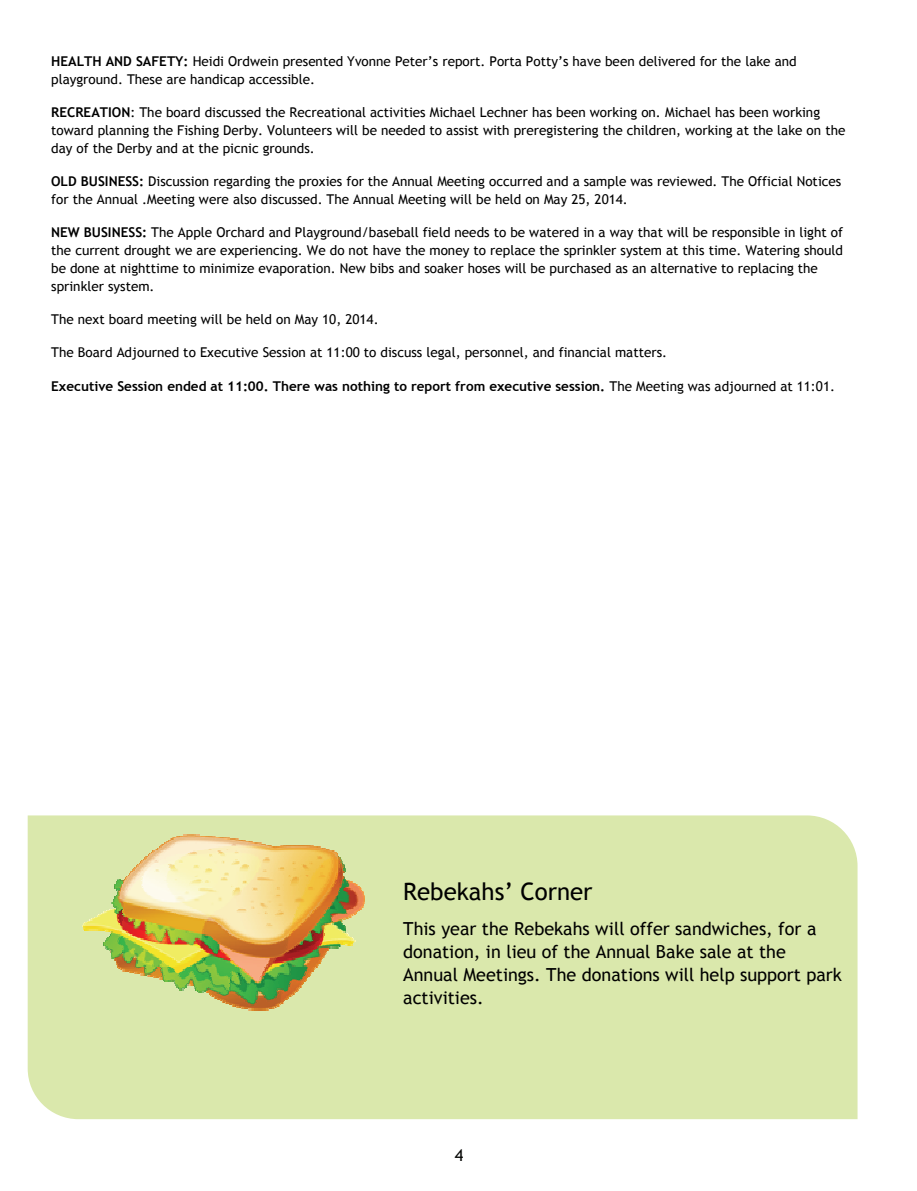
<style>
.page{position:relative;width:917px;height:1191px;background:#fff}
.page>*{position:absolute;margin:0;border:0;box-sizing:border-box;transform-origin:0 0}
.t1{font:24px "Trebuchet MS";color:#000}
.t2{font:18px/23px "Trebuchet MS";color:#000}
.t3{font:16.5px "Trebuchet MS";color:#040503}
.t4{font:13.5px/18px "Trebuchet MS";color:#000}
.t5{font:700 13.5px "Trebuchet MS";color:#000}
.s1{font-weight:700}
.s2{font-weight:400}
</style>
<div class="page">
<div style="left:28px;top:815px;width:829px;height:304px;background:#dae8ac"></div>
<svg style="left:183px;top:834px;width:17px;height:2px"></svg>
<img style="left:177px;top:836px;width:39px;height:1px">
<img style="left:173px;top:837px;width:56px;height:1px">
<img style="left:170px;top:838px;width:69px;height:2px">
<img style="left:169px;top:840px;width:77px;height:1px">
<img style="left:166px;top:841px;width:86px;height:1px">
<img style="left:165px;top:842px;width:97px;height:2px">
<img style="left:162px;top:844px;width:104px;height:1px">
<img style="left:161px;top:845px;width:110px;height:1px">
<img style="left:281px;top:845px;width:32px;height:1px">
<img style="left:159px;top:846px;width:161px;height:2px">
<img style="left:158px;top:848px;width:167px;height:1px">
<img style="left:155px;top:849px;width:174px;height:1px">
<img style="left:150px;top:851px;width:187px;height:4px">
<img style="left:148px;top:855px;width:189px;height:1px">
<img style="left:146px;top:856px;width:193px;height:1px">
<img style="left:142px;top:857px;width:199px;height:4px">
<img style="left:138px;top:861px;width:206px;height:4px">
<img style="left:134px;top:865px;width:211px;height:4px">
<img style="left:131px;top:869px;width:214px;height:3px">
<img style="left:131px;top:872px;width:212px;height:1px">
<img style="left:127px;top:873px;width:217px;height:5px">
<img style="left:124px;top:878px;width:221px;height:2px">
<img style="left:117px;top:880px;width:233px;height:2px">
<img style="left:116px;top:882px;width:236px;height:1px">
<img style="left:116px;top:883px;width:239px;height:1px">
<img style="left:115px;top:884px;width:245px;height:4px">
<img style="left:115px;top:888px;width:249px;height:11px">
<img style="left:119px;top:891px;width:244px;height:1px">
<img style="left:112px;top:899px;width:252px;height:7px">
<img style="left:115px;top:906px;width:248px;height:3px">
<img style="left:109px;top:909px;width:250px;height:1px">
<img style="left:107px;top:910px;width:251px;height:1px">
<img style="left:104px;top:911px;width:252px;height:2px">
<img style="left:101px;top:913px;width:254px;height:1px">
<img style="left:98px;top:914px;width:256px;height:1px">
<img style="left:97px;top:915px;width:254px;height:2px">
<img style="left:94px;top:917px;width:254px;height:1px">
<img style="left:92px;top:918px;width:253px;height:1px">
<img style="left:89px;top:919px;width:254px;height:2px">
<img style="left:88px;top:921px;width:252px;height:1px">
<img style="left:85px;top:922px;width:256px;height:1px">
<img style="left:84px;top:923px;width:259px;height:2px">
<img style="left:82px;top:925px;width:262px;height:1px">
<img style="left:84px;top:926px;width:261px;height:4px">
<img style="left:105px;top:930px;width:240px;height:2px">
<img style="left:111px;top:932px;width:234px;height:1px">
<img style="left:111px;top:933px;width:237px;height:3px">
<img style="left:109px;top:936px;width:241px;height:1px">
<img style="left:108px;top:937px;width:244px;height:1px">
<img style="left:107px;top:938px;width:247px;height:2px">
<img style="left:105px;top:940px;width:250px;height:2px">
<img style="left:104px;top:942px;width:248px;height:2px">
<img style="left:104px;top:944px;width:236px;height:4px">
<img style="left:107px;top:948px;width:221px;height:1px">
<img style="left:109px;top:949px;width:219px;height:1px">
<img style="left:111px;top:950px;width:216px;height:3px">
<img style="left:112px;top:953px;width:213px;height:4px">
<img style="left:112px;top:957px;width:211px;height:1px">
<img style="left:115px;top:959px;width:206px;height:4px">
<img style="left:116px;top:963px;width:202px;height:4px">
<img style="left:119px;top:967px;width:197px;height:1px">
<img style="left:120px;top:968px;width:194px;height:1px">
<img style="left:123px;top:969px;width:190px;height:2px">
<img style="left:129px;top:971px;width:183px;height:1px">
<img style="left:135px;top:972px;width:177px;height:1px">
<img style="left:140px;top:973px;width:170px;height:2px">
<img style="left:147px;top:975px;width:162px;height:1px">
<img style="left:154px;top:976px;width:154px;height:1px">
<img style="left:159px;top:977px;width:147px;height:2px">
<img style="left:163px;top:979px;width:143px;height:1px">
<img style="left:165px;top:980px;width:140px;height:1px">
<img style="left:174px;top:981px;width:130px;height:2px">
<img style="left:175px;top:983px;width:127px;height:3px">
<img style="left:194px;top:986px;width:107px;height:2px">
<svg style="left:177px;top:986px;width:9px;height:4px"></svg>
<img style="left:196px;top:988px;width:102px;height:3px">
<img style="left:206px;top:991px;width:90px;height:1px">
<img style="left:209px;top:992px;width:85px;height:3px">
<img style="left:212px;top:995px;width:79px;height:1px">
<img style="left:215px;top:996px;width:74px;height:2px">
<img style="left:217px;top:998px;width:70px;height:1px">
<img style="left:220px;top:999px;width:65px;height:1px">
<img style="left:223px;top:1000px;width:60px;height:2px">
<img style="left:225px;top:1002px;width:58px;height:1px">
<img style="left:229px;top:1003px;width:52px;height:1px">
<img style="left:232px;top:1004px;width:47px;height:2px">
<img style="left:236px;top:1006px;width:41px;height:1px">
<img style="left:242px;top:1007px;width:32px;height:1px">
<img style="left:248px;top:1008px;width:21px;height:2px">
<p class="t4" style="left:51px;top:53px;width:747px"><span class="s1">HEALTH AND SAFETY:</span> Heidi Ordwein presented Yvonne Peter’s report. Porta Potty’s have been delivered for the lake and playground. These are handicap accessible.</p>
<p class="t4" style="left:51px;top:103px;width:795px"><span class="s1">RECREATION</span>: The board discussed the Recreational activities Michael Lechner has been working on. Michael has been working toward planning the Fishing Derby. Volunteers will be needed to assist with preregistering the children, working at the lake on the day of the Derby and at the picnic grounds.</p>
<p class="t4" style="left:51px;top:173px;width:791px"><span class="s1">OLD BUSINESS:</span> Discussion regarding the proxies for the Annual Meeting occurred and a sample was reviewed. The Official Notices for the Annual .Meeting were also discussed. The Annual Meeting will be held on May 25, 2014.</p>
<p class="t4" style="left:51px;top:224px;width:793px"><span class="s1">NEW BUSINESS:</span> The Apple Orchard and Playground/baseball field needs to be watered in a way that will be responsible in light of the current drought we are experiencing. We do not have the money to replace the sprinkler system at this time. Watering should be done at nighttime to minimize evaporation. New bibs and soaker hoses will be purchased as an alternative to replacing the sprinkler system.</p>
<p class="t4" style="left:51px;top:311px;width:329px">The next board meeting will be held on May 10, 2014.</p>
<p class="t4" style="left:51px;top:344px;width:617px">The Board Adjourned to Executive Session at 11:00 to discuss legal, personnel, and financial matters.</p>
<p class="t5" style="left:51px;top:377px;width:785px">Executive Session ended at 11:00. There was nothing to report from executive session. <span class="s2">The Meeting was adjourned at 11:01.</span></p>
<p class="t1" style="left:403px;top:877px;width:191px">Rebekahs’ Corner</p>
<p class="t2" style="left:403px;top:917px;width:440px">This year the Rebekahs will offer sandwiches, for a donation, in lieu of the Annual Bake sale at the Annual Meetings. The donations will help support park activities.</p>
<p class="t3" style="left:455px;top:1145px;width:10px">4</p>
</div>
